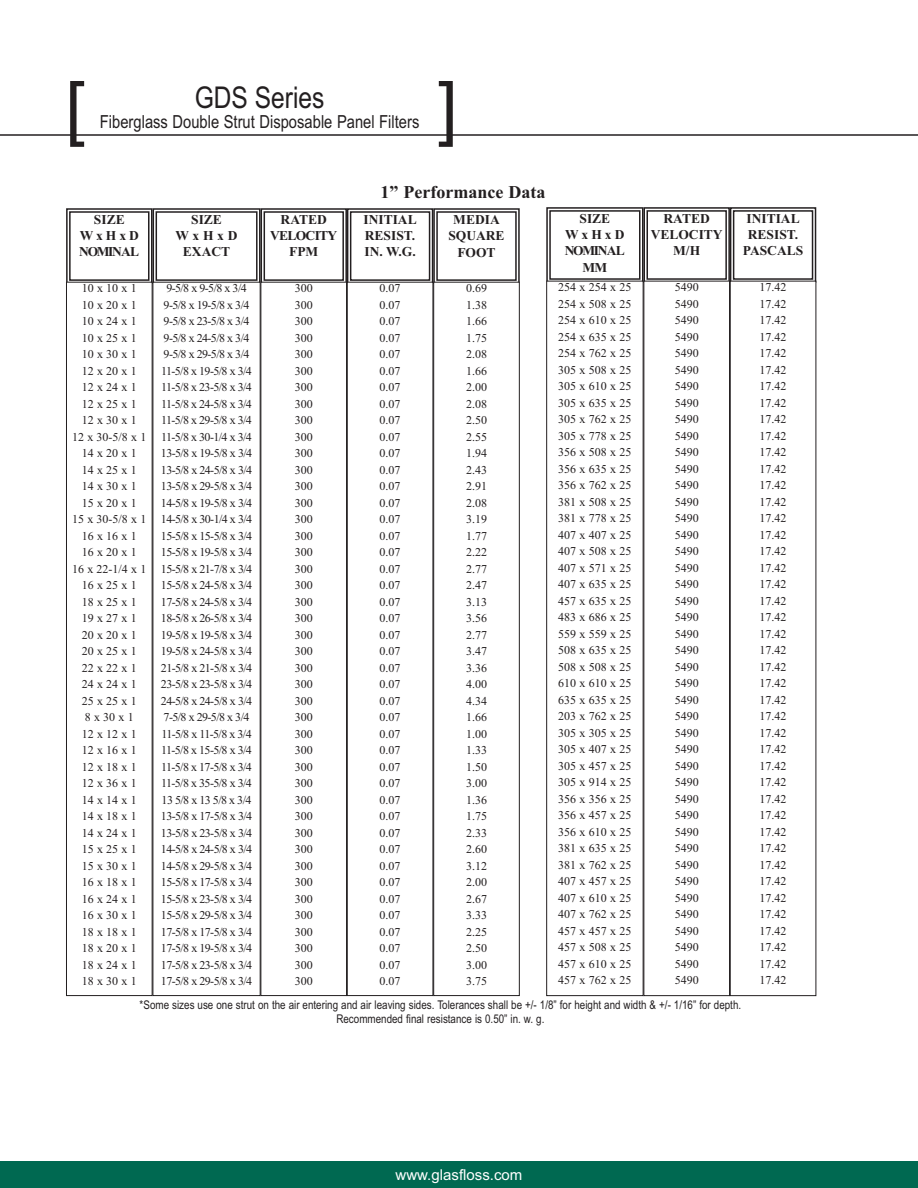
<style>
.page{position:relative;width:918px;height:1188px;background:#fff}
.page>*{position:absolute;margin:0;border:0;box-sizing:border-box;transform-origin:0 0}
.t1{font:72px "Arial";color:#231f20}
.t2{font:30px "Arial Narrow";color:#231f20}
.t3{font:18px "Arial Narrow";color:#231f20}
.t4{font:700 18px "Times New Roman";color:#231f20}
.t5{font:15px "Arial";color:#fff}
.t6{font:700 13.5px/16.2px "Times New Roman";color:#231f20;text-align:center}
.t7{font:700 13.5px/16.4px "Times New Roman";letter-spacing:-.05em;color:#231f20;text-align:center}
.t8{font:12px/16.5px "Times New Roman";color:#231f20;text-align:justify}
.t9{font:12px/16.5px "Times New Roman";letter-spacing:-.05em;color:#231f20;text-align:center}
.t10{font:12px/14.4px "Arial Narrow";color:#231f20;text-align:center}
</style>
<div class="page">
<hr style="left:0;top:134px;width:918px;height:2px;background:#231f20">
<div style="left:0;top:1161px;width:918px;height:27px;background:#006951"></div>
<div style="left:66px;top:208px;width:87px;height:76px;border:2px solid #231f20"></div>
<div style="left:69px;top:211px;width:81px;height:70px;border:2px solid #231f20"></div>
<div style="left:153px;top:208px;width:108px;height:76px;border:2px solid #231f20"></div>
<div style="left:156px;top:211px;width:102px;height:70px;border:2px solid #231f20"></div>
<div style="left:261px;top:208px;width:86px;height:76px;border:2px solid #231f20"></div>
<div style="left:264px;top:211px;width:80px;height:70px;border:2px solid #231f20"></div>
<div style="left:347px;top:208px;width:86px;height:76px;border:2px solid #231f20"></div>
<div style="left:350px;top:211px;width:80px;height:70px;border:2px solid #231f20"></div>
<div style="left:433px;top:208px;width:87px;height:76px;border:2px solid #231f20"></div>
<div style="left:436px;top:211px;width:81px;height:70px;border:2px solid #231f20"></div>
<div style="left:546px;top:207px;width:98px;height:76px;border:2px solid #231f20"></div>
<div style="left:549px;top:210px;width:91px;height:70px;border:2px solid #231f20"></div>
<div style="left:644px;top:207px;width:86px;height:76px;border:2px solid #231f20"></div>
<div style="left:646px;top:210px;width:81px;height:70px;border:2px solid #231f20"></div>
<div style="left:730px;top:207px;width:86px;height:76px;border:2px solid #231f20"></div>
<div style="left:733px;top:210px;width:80px;height:70px;border:2px solid #231f20"></div>
<div style="left:66px;top:282px;width:87px;height:714px;border:1px solid #231f20"></div>
<div style="left:153px;top:282px;width:108px;height:714px;border:1px solid #231f20"></div>
<div style="left:261px;top:282px;width:86px;height:714px;border:1px solid #231f20"></div>
<div style="left:347px;top:282px;width:86px;height:714px;border:1px solid #231f20"></div>
<div style="left:433px;top:282px;width:87px;height:714px;border:1px solid #231f20"></div>
<div style="left:546px;top:281px;width:98px;height:715px;border:1px solid #231f20"></div>
<div style="left:644px;top:281px;width:86px;height:715px;border:1px solid #231f20"></div>
<div style="left:730px;top:281px;width:86px;height:715px;border:1px solid #231f20"></div>
<h1 class="t1" style="left:65px;top:66px;width:22px">[</h1>
<h1 class="t1" style="left:437px;top:66px;width:22px">]</h1>
<h2 class="t2" style="left:195px;top:80px;width:131px">GDS Series</h2>
<h3 class="t3" style="left:100px;top:111px;width:321px">Fiberglass Double Strut Disposable Panel Filters</h3>
<h3 class="t4" style="left:381px;top:181px;width:166px">1” Performance Data</h3>
<p class="t7" style="left:79px;top:211px;width:61px">SIZE<br>Wx H x D<br>NOMINAL</p>
<p class="t6" style="left:176px;top:211px;width:63px">SIZE<br>W x H x D<br>EXACT</p>
<p class="t7" style="left:270px;top:211px;width:69px">RATED<br>VELOCITY<br>FPM</p>
<p class="t6" style="left:363px;top:211px;width:55px;text-align:justify">INITIAL RESIST.<br>IN. W.G.</p>
<p class="t6" style="left:448px;top:211px;width:58px">MEDIA<br>SQUARE<br>FOOT</p>
<p class="t7" style="left:565px;top:210px;width:61px">SIZE<br>Wx H x D<br>NOMINAL<br>MM</p>
<p class="t6" style="left:651px;top:210px;width:74px">RATED<br>VELOCITY<br>M/H</p>
<p class="t6" style="left:743px;top:210px;width:62px">INITIAL<br>RESIST.<br>PASCALS</p>
<p class="t8" style="left:72px;top:280px;width:76px;text-align:center">10 x 10 x 1<br>10 x 20 x 1<br>10 x 24 x 1<br>10 x 25 x 1<br>10 x 30 x 1<br>12 x 20 x 1<br>12 x 24 x 1<br>12 x 25 x 1<br>12 x 30 x 1<br>12 x 30-5/8 x 1<br>14 x 20 x 1<br>14 x 25 x 1<br>14 x 30 x 1<br>15 x 20 x 1<br>15 x 30-5/8 x 1<br>16 x 16 x 1<br>16 x 20 x 1<br>16 x 22-1/4 x 1<br>16 x 25 x 1<br>18 x 25 x 1<br>19 x 27 x 1<br>20 x 20 x 1<br>20 x 25 x 1<br>22 x 22 x 1<br>24 x 24 x 1<br>25 x 25 x 1<br>8x30 x 1<br>12 x 12 x 1<br>12 x 16 x 1<br>12 x 18 x 1<br>12 x 36 x 1<br>14 x 14 x 1<br>14 x 18 x 1<br>14 x 24 x 1<br>15 x 25 x 1<br>15 x 30 x 1<br>16 x 18 x 1<br>16 x 24 x 1<br>16 x 30 x 1<br>18 x 18 x 1<br>18 x 20 x 1<br>18 x 24 x 1<br>18 x 30 x 1</p>
<p class="t9" style="left:161px;top:280px;width:93px">9-5/8 x 9-5/8 x 3/4<br>9-5/8 x 19-5/8 x 3/4<br>9-5/8 x 23-5/8 x 3/4<br>9-5/8 x 24-5/8 x 3/4<br>9-5/8 x 29-5/8 x 3/4<br>11-5/8 x 19-5/8 x 3/4<br>11-5/8 x 23-5/8 x 3/4<br>11-5/8 x 24-5/8 x 3/4<br>11-5/8 x 29-5/8 x 3/4<br>11-5/8 x 30-1/4 x 3/4<br>13-5/8 x 19-5/8 x 3/4<br>13-5/8 x 24-5/8 x 3/4<br>13-5/8 x 29-5/8 x 3/4<br>14-5/8 x 19-5/8 x 3/4<br>14-5/8 x 30-1/4 x 3/4<br>15-5/8 x 15-5/8 x 3/4<br>15-5/8 x 19-5/8 x 3/4<br>15-5/8 x 21-7/8 x 3/4<br>15-5/8 x 24-5/8 x 3/4<br>17-5/8 x 24-5/8 x 3/4<br>18-5/8 x 26-5/8 x 3/4<br>19-5/8 x 19-5/8 x 3/4<br>19-5/8 x 24-5/8 x 3/4<br>21-5/8 x 21-5/8 x 3/4<br>23-5/8 x 23-5/8 x 3/4<br>24-5/8 x 24-5/8 x 3/4<br>7-5/8 x 29-5/8 x 3/4<br>11-5/8 x 11-5/8 x 3/4<br>11-5/8 x 15-5/8 x 3/4<br>11-5/8 x 17-5/8 x 3/4<br>11-5/8 x 35-5/8 x 3/4<br>13 5/8 x 13 5/8 x 3/4<br>13-5/8 x 17-5/8 x 3/4<br>13-5/8 x 23-5/8 x 3/4<br>14-5/8 x 24-5/8 x 3/4<br>14-5/8 x 29-5/8 x 3/4<br>15-5/8 x 17-5/8 x 3/4<br>15-5/8 x 23-5/8 x 3/4<br>15-5/8 x 29-5/8 x 3/4<br>17-5/8 x 17-5/8 x 3/4<br>17-5/8 x 19-5/8 x 3/4<br>17-5/8 x 23-5/8 x 3/4<br>17-5/8 x 29-5/8 x 3/4</p>
<p class="t8" style="left:295px;top:280px;width:19px">300<br>300<br>300<br>300<br>300<br>300<br>300<br>300<br>300<br>300<br>300<br>300<br>300<br>300<br>300<br>300<br>300<br>300<br>300<br>300<br>300<br>300<br>300<br>300<br>300<br>300<br>300<br>300<br>300<br>300<br>300<br>300<br>300<br>300<br>300<br>300<br>300<br>300<br>300<br>300<br>300<br>300<br>300</p>
<p class="t8" style="left:380px;top:280px;width:22px">0.07<br>0.07<br>0.07<br>0.07<br>0.07<br>0.07<br>0.07<br>0.07<br>0.07<br>0.07<br>0.07<br>0.07<br>0.07<br>0.07<br>0.07<br>0.07<br>0.07<br>0.07<br>0.07<br>0.07<br>0.07<br>0.07<br>0.07<br>0.07<br>0.07<br>0.07<br>0.07<br>0.07<br>0.07<br>0.07<br>0.07<br>0.07<br>0.07<br>0.07<br>0.07<br>0.07<br>0.07<br>0.07<br>0.07<br>0.07<br>0.07<br>0.07<br>0.07</p>
<p class="t8" style="left:466px;top:280px;width:22px">0.69<br>1.38<br>1.66<br>1.75<br>2.08<br>1.66<br>2.00<br>2.08<br>2.50<br>2.55<br>1.94<br>2.43<br>2.91<br>2.08<br>3.19<br>1.77<br>2.22<br>2.77<br>2.47<br>3.13<br>3.56<br>2.77<br>3.47<br>3.36<br>4.00<br>4.34<br>1.66<br>1.00<br>1.33<br>1.50<br>3.00<br>1.36<br>1.75<br>2.33<br>2.60<br>3.12<br>2.00<br>2.67<br>3.33<br>2.25<br>2.50<br>3.00<br>3.75</p>
<p class="t8" style="left:558px;top:279px;width:75px">254 x 254 x 25<br>254 x 508 x 25<br>254 x 610 x 25<br>254 x 635 x 25<br>254 x 762 x 25<br>305 x 508 x 25<br>305 x 610 x 25<br>305 x 635 x 25<br>305 x 762 x 25<br>305 x 778 x 25<br>356 x 508 x 25<br>356 x 635 x 25<br>356 x 762 x 25<br>381 x 508 x 25<br>381 x 778 x 25<br>407 x 407 x 25<br>407 x 508 x 25<br>407 x 571 x 25<br>407 x 635 x 25<br>457 x 635 x 25<br>483 x 686 x 25<br>559 x 559 x 25<br>508 x 635 x 25<br>508 x 508 x 25<br>610 x 610 x 25<br>635 x 635 x 25<br>203 x 762 x 25<br>305 x 305 x 25<br>305 x 407 x 25<br>305 x 457 x 25<br>305 x 914 x 25<br>356 x 356 x 25<br>356 x 457 x 25<br>356 x 610 x 25<br>381 x 635 x 25<br>381 x 762 x 25<br>407 x 457 x 25<br>407 x 610 x 25<br>407 x 762 x 25<br>457 x 457 x 25<br>457 x 508 x 25<br>457 x 610 x 25<br>457 x 762 x 25</p>
<p class="t8" style="left:675px;top:279px;width:25px">5490<br>5490<br>5490<br>5490<br>5490<br>5490<br>5490<br>5490<br>5490<br>5490<br>5490<br>5490<br>5490<br>5490<br>5490<br>5490<br>5490<br>5490<br>5490<br>5490<br>5490<br>5490<br>5490<br>5490<br>5490<br>5490<br>5490<br>5490<br>5490<br>5490<br>5490<br>5490<br>5490<br>5490<br>5490<br>5490<br>5490<br>5490<br>5490<br>5490<br>5490<br>5490<br>5490</p>
<p class="t8" style="left:760px;top:279px;width:28px">17.42<br>17.42<br>17.42<br>17.42<br>17.42<br>17.42<br>17.42<br>17.42<br>17.42<br>17.42<br>17.42<br>17.42<br>17.42<br>17.42<br>17.42<br>17.42<br>17.42<br>17.42<br>17.42<br>17.42<br>17.42<br>17.42<br>17.42<br>17.42<br>17.42<br>17.42<br>17.42<br>17.42<br>17.42<br>17.42<br>17.42<br>17.42<br>17.42<br>17.42<br>17.42<br>17.42<br>17.42<br>17.42<br>17.42<br>17.42<br>17.42<br>17.42<br>17.42</p>
<p class="t10" style="left:140px;top:998px;width:603px">*Some sizes use one strut on the air entering and air leaving sides. Tolerances shall be +/- 1/8” for height and width &amp; +/- 1/16” for depth.<br>Recommended final resistance is 0.50” in. w. g.</p>
<p class="t5" style="left:396px;top:1166px;width:128px">www.glasfloss.com</p>
</div>
